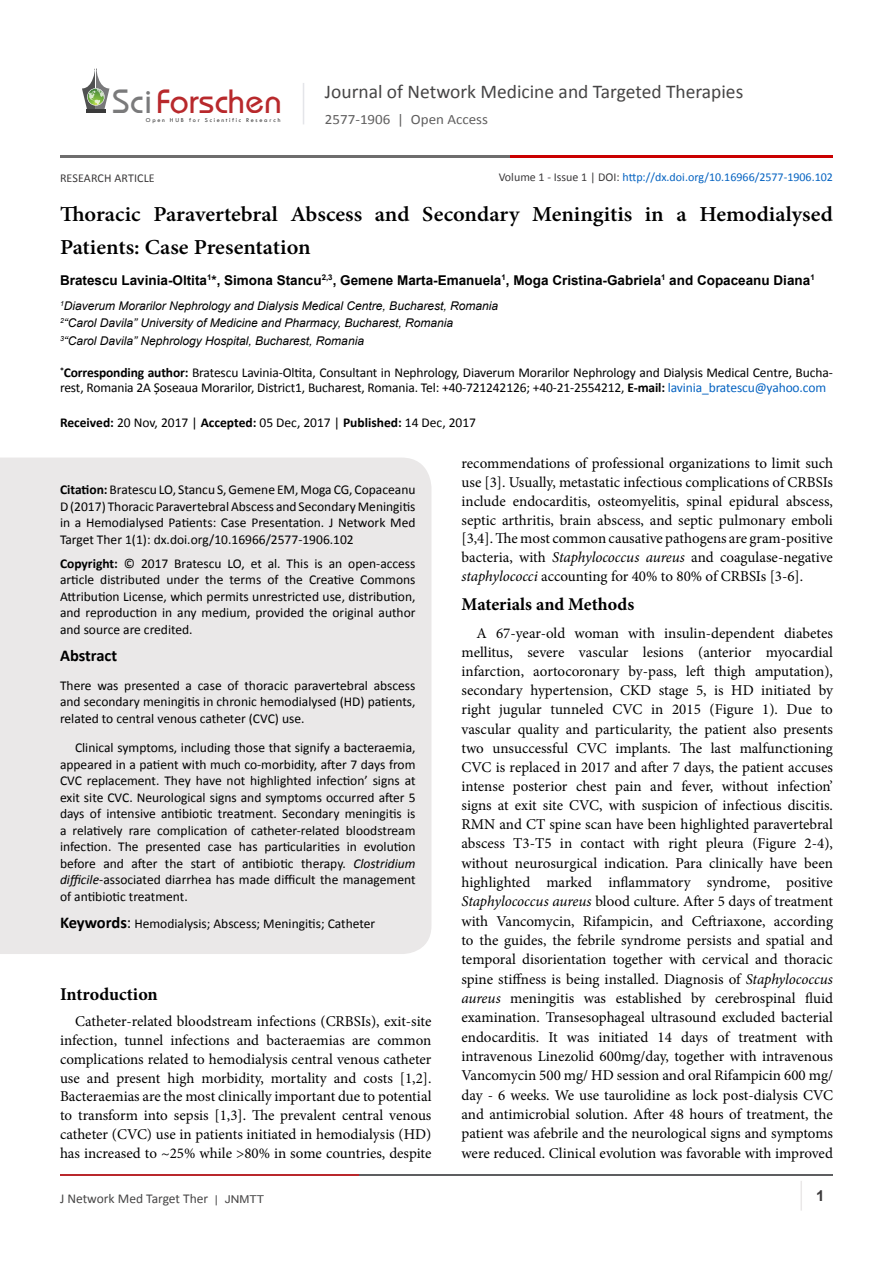
<style>
.page{position:relative;width:893px;height:1263px;background:#fff}
.page>*{position:absolute;margin:0;border:0;box-sizing:border-box;transform-origin:0 0}
.t1{font:35.1px "Opal";color:#b8292c}
.t2{font:600 21.3px/33px "Minion Pro";color:#000;scale:1.05 1}
.t3{font:19.5px "Calibri";color:#474646}
.List_Paragraph{font:700 18px "Minion Pro";color:#000}
.t4{font:700 16.5px "Calibri";color:#000}
.Body_Text{font:15px/19.2px "Minion Pro";color:#000;text-align:justify}
.t5{font:700 15px "Arial";color:#3c3a3b}
.t6{font:14.25px "Calibri";color:#605f5f;scale:1.05 1}
.Body_Text-2{font:13.5px/16.5px "Calibri";letter-spacing:-.01em;color:#000;text-align:justify}
.t7{font:700 13.5px "Arial";color:#000}
.t8{font:13.5px "Calibri";color:#474646}
.t9{font:italic 12px "Arial";color:#000}
.t10{font:12px "Calibri";color:#0563c1}
.t11{font:12px "Calibri";letter-spacing:.01em;color:#3c3a3b}
.t12{font:6.15px "Tw Cen";letter-spacing:.28em;color:#3a3a3a}
.s1{color:#7a7a7b}
.s2{color:#3c3a3b}
.s3{font-weight:700}
.s4{color:#0563c1}
.s5{font-style:italic}
.s6{font-weight:700;font-size:16.5px}
.s7{font-size:16.5px}
.s8{font-family:"Arial";font-size:10.8px}
</style>
<div class="page">
<hr style="left:86px;top:109px;width:19px;height:4px;background:#3a3a3a">
<svg style="left:82px;top:68px;width:27px;height:41px"></svg>
<hr style="left:303px;top:83px;width:1px;height:41px;background:#e4e5e9">
<hr style="left:800px;top:1181px;width:2px;height:29px;background:#eae8e8">
<hr style="left:60px;top:1174px;width:300px;height:2px;background:#b9282c">
<hr style="left:359px;top:1174px;width:474px;height:2px;background:#5d5e60">
<hr style="left:60px;top:155px;width:535px;height:2px;background:#6e6d6d">
<hr style="left:511px;top:155px;width:322px;height:2px;background:#ca0000">
<div style="left:0;top:458px;width:431px;height:496px;background:#eae8e8"></div>
<p class="t1" style="left:113px;top:80px;width:171px"><span class="s1">Sci</span>Forschen</p>
<p class="t12" style="left:146px;top:116px;width:136px">Open HUB for Scientific Research</p>
<h3 class="t3" style="left:325px;top:79px;width:420px">Journal of Network Medicine and Targeted Therapies</h3>
<p class="t6" style="left:325px;top:111px;width:157px">2577-1906 | Open Access</p>
<p class="t10" style="left:499px;top:170px;width:336px"><span class="s2">Volume 1 - Issue 1 | DOI:</span> http://dx.doi.org/10.16966/2577-1906.102</p>
<p class="t11" style="left:60px;top:171px;width:96px">RESEARCH ARTICLE</p>
<p class="t2" style="left:60px;top:197px;width:738px">Thoracic Paravertebral Abscess and Secondary Meningitis in a Hemodialysed<br>Patients: Case Presentation</p>
<p class="t7" style="left:60px;top:271px;width:756px">Bratescu Lavinia-Oltita<sup>1</sup>*, Simona Stancu<sup>2,3</sup>, Gemene Marta-Emanuela<sup>1</sup>, Moga Cristina-Gabriela<sup>1</sup> and Copaceanu Diana<sup>1</sup></p>
<p class="t9" style="left:60px;top:298px;width:440px"><sup>1</sup>Diaverum Morarilor Nephrology and Dialysis Medical Centre, Bucharest, Romania</p>
<p class="t9" style="left:60px;top:315px;width:395px"><sup>2</sup>“Carol Davila” University of Medicine and Pharmacy, Bucharest, Romania</p>
<p class="t9" style="left:60px;top:333px;width:305px"><sup>3</sup>“Carol Davila” Nephrology Hospital, Bucharest, Romania</p>
<p class="Body_Text-2" style="left:60px;top:365px;width:774px;line-height:15px"><sup>*</sup><span class="s3">Corresponding author:</span> Bratescu Lavinia-Oltita, Consultant in Nephrology, Diaverum Morarilor Nephrology and Dialysis Medical Centre, Bucha&shy;rest, Romania 2A Șoseaua Morarilor, District1, Bucharest, Romania. Tel: +40-721242126; +40-21-2554212, <span class="s3">E-mail:</span> <span class="s4">lavinia_bratescu@yahoo.com</span></p>
<p class="Body_Text-2" style="left:60px;top:414px;width:418px"><span class="s3">Received:</span> 20 Nov, 2017 | <span class="s3">Accepted:</span> 05 Dec, 2017 | <span class="s3">Published:</span> 14 Dec, 2017</p>
<p class="Body_Text-2" style="left:60px;top:481px;width:357px"><span class="s3">Citation:</span> Bratescu LO, Stancu S, Gemene EM, Moga CG, Copaceanu D (2017) Thoracic Paravertebral Abscess and Secondary Meningitis in a Hemodialysed Patients: Case Presentation. J Network Med Target Ther 1(1): dx.doi.org/10.16966/2577-1906.102</p>
<p class="Body_Text-2" style="left:60px;top:555px;width:357px"><span class="s3">Copyright:</span> © 2017 Bratescu LO, et al. This is an open-access article distributed under the terms of the Creative Commons Attribution License, which permits unrestricted use, distribution, and reproduction in any medium, provided the original author and source are credited.</p>
<p class="t4" style="left:60px;top:645px;width:59px">Abstract</p>
<p class="Body_Text-2" style="left:60px;top:677px;width:357px">There was presented a case of thoracic paravertebral abscess and secondary meningitis in chronic hemodialysed (HD) patients, related to central venous catheter (CVC) use.</p>
<p class="Body_Text-2" style="left:60px;top:739px;width:357px;text-indent:15px">Clinical symptoms, including those that signify a bacteraemia, appeared in a patient with much co-morbidity, after 7 days from CVC replacement. They have not highlighted infection’ signs at exit site CVC. Neurological signs and symptoms occurred after 5 days of intensive antibiotic treatment. Secondary meningitis is a relatively rare complication of catheter-related bloodstream infection. The presented case has particularities in evolution before and after the start of antibiotic therapy. <span class="s5">Clostridium difficile</span>-associated diarrhea has made difficult the management of antibiotic treatment.</p>
<p class="Body_Text-2" style="left:60px;top:915px;width:317px"><span class="s6">Keywords</span><span class="s7">:</span> Hemodialysis; Abscess; Meningitis; Catheter</p>
<p class="List_Paragraph" style="left:60px;top:982px;width:99px">Introduction</p>
<p class="Body_Text" style="left:60px;top:1012px;width:373px;line-height:18.8px;text-indent:15px">Catheter-related bloodstream infections (CRBSIs), exit-site infection, tunnel infections and bacteraemias are common complications related to hemodialysis central venous catheter use and present high morbidity, mortality and costs [1,2].<br>Bacteraemias are the most clinically important due to potential to transform into sepsis [1,3]. The prevalent central venous catheter (CVC) use in patients initiated in hemodialysis (HD) has increased to ~25% while &gt;80% in some countries, despite</p>
<p class="Body_Text" style="left:461px;top:454px;width:373px;line-height:18.8px">recommendations of professional organizations to limit such use [3]. Usually, metastatic infectious complications of CRBSIs include endocarditis, osteomyelitis, spinal epidural abscess, septic arthritis, brain abscess, and septic pulmonary emboli [3,4]. The most common causative pathogens are gram-positive bacteria, with <span class="s5">Staphylococcus aureus</span> and coagulase-negative <span class="s5">staphylococci</span> accounting for 40% to 80% of CRBSIs [3-6].</p>
<p class="List_Paragraph" style="left:461px;top:592px;width:174px">Materials and Methods</p>
<p class="Body_Text" style="left:461px;top:624px;width:373px;text-indent:15px">A 67-year-old woman with insulin-dependent diabetes mellitus, severe vascular lesions (anterior myocardial infarction, aortocoronary by-pass, left thigh amputation), secondary hypertension, CKD stage 5, is HD initiated by right jugular tunneled CVC in 2015 (Figure 1). Due to vascular quality and particularity, the patient also presents two unsuccessful CVC implants. The last malfunctioning CVC is replaced in 2017 and after 7 days, the patient accuses intense posterior chest pain and fever, without infection’ signs at exit site CVC, with suspicion of infectious discitis.<br>RMN and CT spine scan have been highlighted paravertebral abscess T3-T5 in contact with right pleura (Figure 2-4), without neurosurgical indication. Para clinically have been highlighted marked inflammatory syndrome, positive <span class="s5">Staphylococcus aureus</span> blood culture. After 5 days of treatment with Vancomycin, Rifampicin, and Ceftriaxone, according to the guides, the febrile syndrome persists and spatial and temporal disorientation together with cervical and thoracic spine stiffness is being installed. Diagnosis of <span class="s5">Staphylococcus aureus</span> meningitis was established by cerebrospinal fluid examination. Transesophageal ultrasound excluded bacterial endocarditis. It was initiated 14 days of treatment with intravenous Linezolid 600mg/day, together with intravenous Vancomycin 500 mg/ HD session and oral Rifampicin 600 mg/ day - 6 weeks. We use taurolidine as lock post-dialysis CVC and antimicrobial solution. After 48 hours of treatment, the patient was afebrile and the neurological signs and symptoms were reduced. Clinical evolution was favorable with improved</p>
<p class="t8" style="left:60px;top:1190px;width:206px">J Network Med Target Ther <span class="s8">| JNMTT</span></p>
<p class="t5" style="left:816px;top:1186px;width:10px">1</p>
</div>
